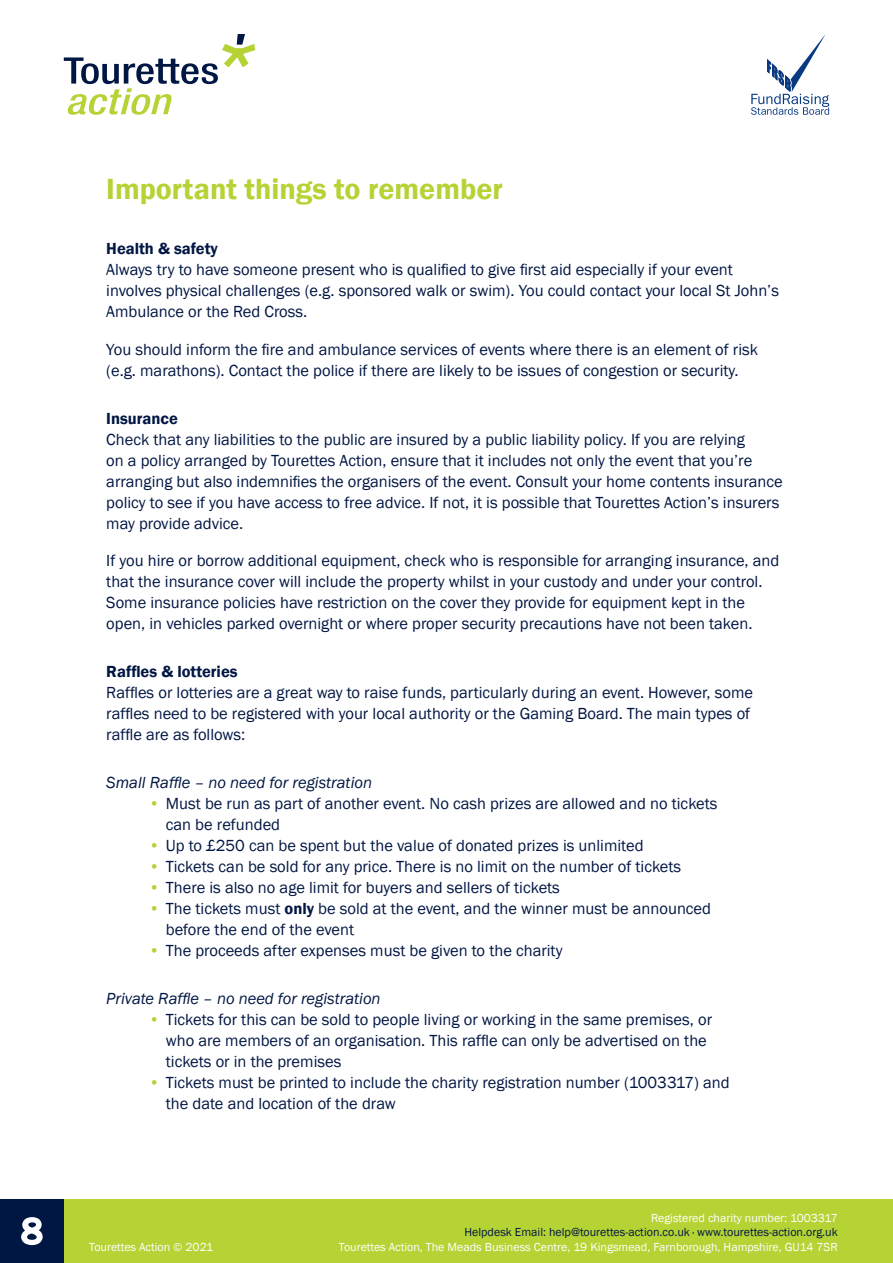
<style>
.page{position:relative;width:893px;height:1263px;background:#fff}
.page>*{position:absolute;margin:0;border:0;box-sizing:border-box;transform-origin:0 0}
.Section_header{font:600 30px "Franklin Gothic";color:#b5d334}
.Normal_text{font:16.5px/21px "Franklin Gothic";color:#001643}
.Paragraph_header{font:600 16.5px "Franklin Gothic";color:#001643}
.Paragraph_subheader{font:italic 16.5px "Franklin Gothic";color:#001643}
.Paragraph_header-2{font:italic 16.5px "Franklin Gothic";color:#001643}
.t1{font:12px "Franklin Gothic";color:#fff}
.t2{font:12px "Franklin Gothic";color:#001643}
.s1{color:#b5d334}
.s2{font-weight:600}
</style>
<div class="page">
<div style="left:64px;top:1199px;width:829px;height:64px;background:#b5d334"></div>
<div style="left:0;top:1199px;width:64px;height:64px;background:#001643"></div>
<svg style="left:21px;top:1217px;width:22px;height:29px"></svg>
<svg style="left:64px;top:34px;width:191px;height:81px"></svg>
<svg style="left:751px;top:34px;width:78px;height:81px"></svg>
<p class="Section_header" style="left:106px;top:170px;width:398px">Important things to remember</p>
<p class="Paragraph_header" style="left:106px;top:238px;width:113px">Health &amp; safety</p>
<p class="Normal_text" style="left:106px;top:259px;width:674px">Always try to have someone present who is qualified to give first aid especially if your event involves physical challenges (e.g. sponsored walk or swim). You could contact your local St John’s<br>Ambulance or the Red Cross.</p>
<p class="Normal_text" style="left:106px;top:339px;width:653px">You should inform the fire and ambulance services of events where there is an element of risk (e.g. marathons). Contact the police if there are likely to be issues of congestion or security.</p>
<p class="Paragraph_header" style="left:106px;top:408px;width:73px">Insurance</p>
<p class="Normal_text" style="left:106px;top:429px;width:678px">Check that any liabilities to the public are insured by a public liability policy. If you are relying<br>on a policy arranged by Tourettes Action, ensure that it includes not only the event that you’re arranging but also indemnifies the organisers of the event. Consult your home contents insurance policy to see if you have access to free advice. If not, it is possible that Tourettes Action’s insurers may provide advice.</p>
<p class="Normal_text" style="left:106px;top:550px;width:675px">If you hire or borrow additional equipment, check who is responsible for arranging insurance, and that the insurance cover will include the property whilst in your custody and under your control.<br>Some insurance policies have restriction on the cover they provide for equipment kept in the open, in vehicles parked overnight or where proper security precautions have not been taken.</p>
<p class="Paragraph_header" style="left:106px;top:661px;width:133px">Raffles &amp; lotteries</p>
<p class="Normal_text" style="left:106px;top:682px;width:648px">Raffles or lotteries are a great way to raise funds, particularly during an event. However, some raffles need to be registered with your local authority or the Gaming Board. The main types of raffle are as follows:</p>
<p class="Paragraph_header-2" style="left:106px;top:772px;width:267px">Small Raffle – no need for registration</p>
<p class="Normal_text" style="left:166px;top:793px;width:553px;text-indent:-17px"><span class="s1">•</span> Must be run as part of another event. No cash prizes are allowed and no tickets can be refunded</p>
<p class="Normal_text" style="left:149px;top:835px;width:496px"><span class="s1">•</span> Up to £250 can be spent but the value of donated prizes is unlimited</p>
<p class="Normal_text" style="left:149px;top:856px;width:534px"><span class="s1">•</span> Tickets can be sold for any price. There is no limit on the number of tickets</p>
<p class="Normal_text" style="left:149px;top:877px;width:413px"><span class="s1">•</span> There is also no age limit for buyers and sellers of tickets</p>
<p class="Normal_text" style="left:166px;top:898px;width:547px;text-indent:-17px"><span class="s1">•</span> The tickets must <span class="s2">only</span> be sold at the event, and the winner must be announced before the end of the event</p>
<p class="Normal_text" style="left:149px;top:940px;width:415px"><span class="s1">•</span> The proceeds after expenses must be given to the charity</p>
<p class="Paragraph_subheader" style="left:106px;top:988px;width:276px">Private Raffle – no need for registration</p>
<p class="Normal_text" style="left:166px;top:1009px;width:548px;text-indent:-17px"><span class="s1">•</span> Tickets for this can be sold to people living or working in the same premises, or who are members of an organisation. This raffle can only be advertised on the tickets or in the premises</p>
<p class="Normal_text" style="left:166px;top:1072px;width:565px;text-indent:-17px"><span class="s1">•</span> Tickets must be printed to include the charity registration number (1003317) and the date and location of the draw</p>
<p class="t1" style="left:651px;top:1210px;width:188px">Registered charity number: 1003317</p>
<p class="t2" style="left:464px;top:1225px;width:375px">Helpdesk Email: help@tourettes-action.co.uk · www.tourettes-action.org.uk</p>
<p class="t1" style="left:89px;top:1239px;width:126px">Tourettes Action © 2021</p>
<p class="t1" style="left:339px;top:1239px;width:500px">Tourettes Action, The Meads Business Centre, 19 Kingsmead, Farnborough, Hampshire, GU14 7SR</p>
</div>
